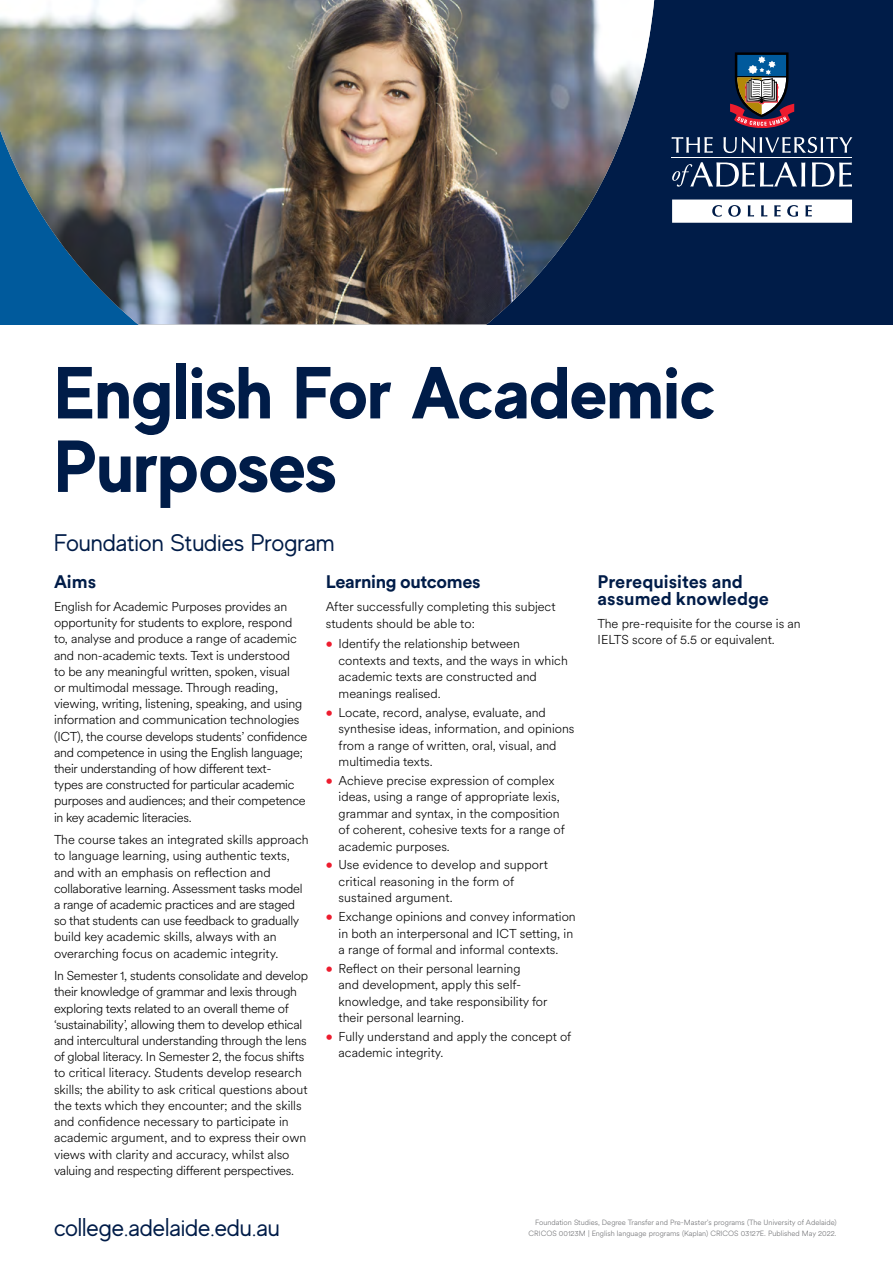
<style>
.page{position:relative;width:893px;height:1263px;background:#fff}
.page>*{position:absolute;margin:0;border:0;box-sizing:border-box;transform-origin:0 0}
.t1{font:700 73.5px/73.5px "MADE Evolve Sans";color:#001c48}
.t2{font:24px "MADE Evolve Sans";color:#001c48}
.t3{font:700 18px/16.5px "Circular XX";color:#001c48}
.t4{font:700 18px "Circular XX";letter-spacing:-.02em;color:#001c48}
.t5{font:300 12.75px/16.2px "Circular XX";letter-spacing:-.005em;color:#000}
.t6{font:300 7.5px/10.5px "Circular XX";color:#6d6e71;text-align:right}
.s1{font-weight:700;color:#ed1c2e}
</style>
<div class="page">
<div style="left:318px;top:0;width:575px;height:324px;background:#001c48"></div>
<img style="left:0;top:0;width:641px;height:324px">
<svg style="left:672px;top:137px;width:41px;height:16px"></svg>
<svg style="left:672px;top:162px;width:133px;height:25px"></svg>
<svg style="left:812px;top:162px;width:40px;height:25px"></svg>
<hr style="left:672px;top:157px;width:180px;height:1px;background:#fff">
<svg style="left:723px;top:137px;width:129px;height:16px"></svg>
<svg style="left:730px;top:52px;width:64px;height:76px"></svg>
<svg style="left:672px;top:200px;width:180px;height:23px;background:#e9ecef"></svg>
<h1 class="t1" style="left:54px;top:354px;width:663px">English For Academic<br>Purposes</h1>
<h2 class="t2" style="left:54px;top:527px;width:282px">Foundation Studies Program</h2>
<h3 class="t3" style="left:54px;top:573px;width:44px">Aims</h3>
<p class="t5" style="left:54px;top:598px;width:255px">English for Academic Purposes provides an opportunity for students to explore, respond to, analyse and produce a range of academic and non-academic texts. Text is understood<br>to be any meaningful written, spoken, visual<br>or multimodal message. Through reading, viewing, writing, listening, speaking, and using information and communication technologies (ICT), the course develops students’ confidence and competence in using the English language; their understanding of how different text-<br>types are constructed for particular academic purposes and audiences; and their competence in key academic literacies.</p>
<p class="t5" style="left:54px;top:831px;width:256px">The course takes an integrated skills approach to language learning, using authentic texts, and with an emphasis on reflection and collaborative learning. Assessment tasks model a range of academic practices and are staged so that students can use feedback to gradually build key academic skills, always with an overarching focus on academic integrity.</p>
<p class="t5" style="left:54px;top:967px;width:256px">In Semester 1, students consolidate and develop their knowledge of grammar and lexis through exploring texts related to an overall theme of ‘sustainability’, allowing them to develop ethical and intercultural understanding through the lens of global literacy. In Semester 2, the focus shifts to critical literacy. Students develop research skills; the ability to ask critical questions about the texts which they encounter; and the skills and confidence necessary to participate in academic argument, and to express their own views with clarity and accuracy, whilst also valuing and respecting different perspectives.</p>
<h3 class="t4" style="left:326px;top:570px;width:156px">Learning outcomes</h3>
<p class="t5" style="left:326px;top:598px;width:231px">After successfully completing this subject students should be able to:</p>
<p class="t5" style="left:339px;top:635px;width:231px;text-indent:-13px"><span class="s1">•</span> Identify the relationship between contexts and texts, and the ways in which academic texts are constructed and meanings realised.</p>
<p class="t5" style="left:339px;top:703px;width:237px;text-indent:-13px"><span class="s1">•</span> Locate, record, analyse, evaluate, and synthesise ideas, information, and opinions from a range of written, oral, visual, and multimedia texts.</p>
<p class="t5" style="left:339px;top:771px;width:228px;text-indent:-13px"><span class="s1">•</span> Achieve precise expression of complex ideas, using a range of appropriate lexis, grammar and syntax, in the composition of coherent, cohesive texts for a range of academic purposes.</p>
<p class="t5" style="left:339px;top:856px;width:211px;text-indent:-13px"><span class="s1">•</span> Use evidence to develop and support critical reasoning in the form of sustained argument.</p>
<p class="t5" style="left:339px;top:908px;width:239px;text-indent:-13px"><span class="s1">•</span> Exchange opinions and convey information in both an interpersonal and ICT setting, in a range of formal and informal contexts.</p>
<p class="t5" style="left:339px;top:959px;width:210px;text-indent:-13px"><span class="s1">•</span> Reflect on their personal learning<br>and development, apply this self&shy;knowledge, and take responsibility for their personal learning.</p>
<p class="t5" style="left:339px;top:1027px;width:234px;text-indent:-13px"><span class="s1">•</span> Fully understand and apply the concept of academic integrity.</p>
<h3 class="t3" style="left:598px;top:573px;width:173px">Prerequisites and assumed knowledge</h3>
<p class="t5" style="left:598px;top:614px;width:205px">The pre-requisite for the course is an<br>IELTS score of 5.5 or equivalent.</p>
<h2 class="t2" style="left:54px;top:1212px;width:227px">college.adelaide.edu.au</h2>
<p class="t6" style="left:529px;top:1217px;width:309px">Foundation Studies, Degree Transfer and Pre-Master’s programs (The University of Adelaide)<br>CRICOS 00123M | English language programs (Kaplan) CRICOS 03127E. Published May 2022.</p>
</div>
